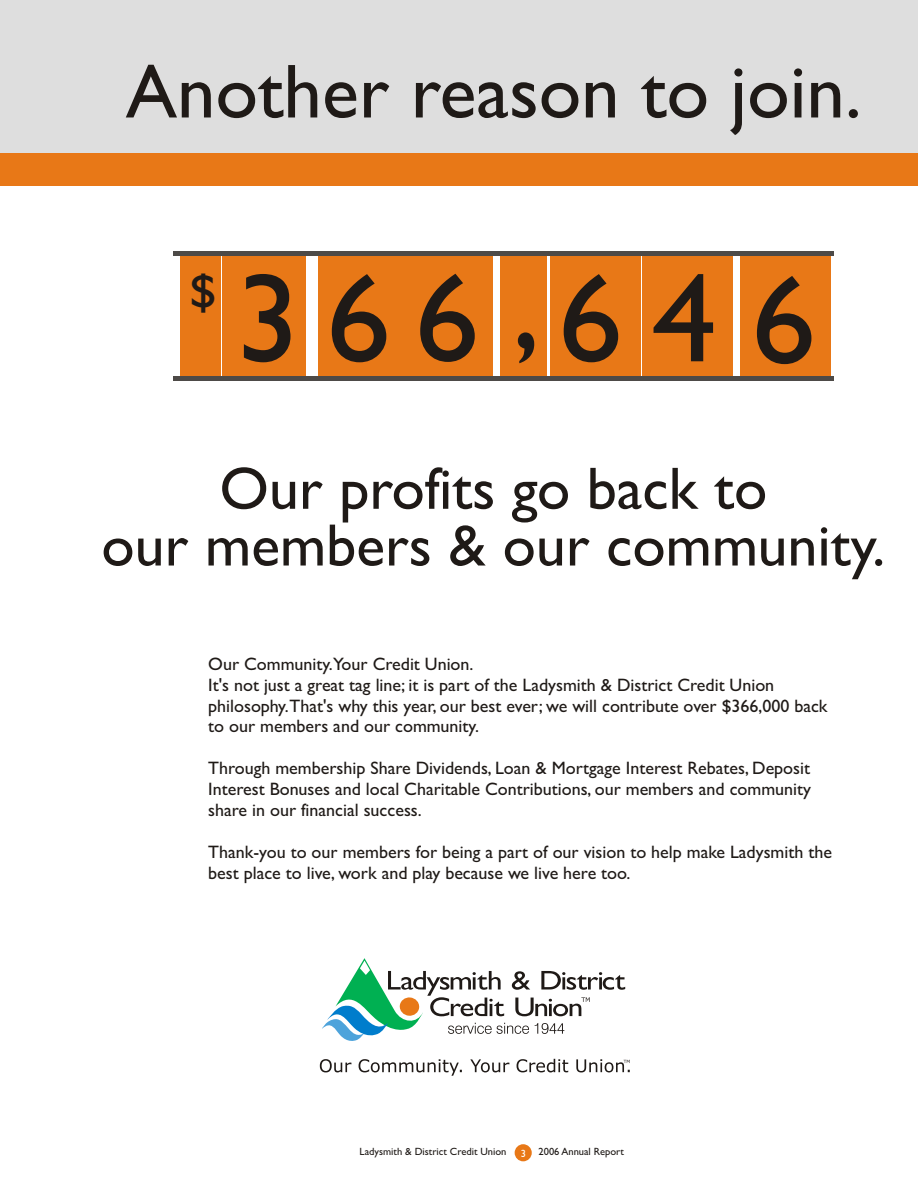
<style>
.page{position:relative;width:918px;height:1188px;background:#fff}
.page>*{position:absolute;margin:0;border:0;box-sizing:border-box;transform-origin:0 0}
.t1{font:126.15px "Gill Sans";letter-spacing:.215em;color:#1f1a17}
.t2{font:76.95px "Gill Sans";color:#1f1a17}
.t3{font:60px/56.7px "Gill Sans";color:#1f1a17;text-align:center}
.t4{font:48.45px "Gill Sans";color:#1f1a17}
.t5{font:18px/20.9px "Gill Sans";color:#1f1a17}
.t6{font:10.5px "Gill Sans";color:#1f1a17}
.t7{font:10.5px "Gill Sans";color:#fff}
.s1{font-size:124.8px}
</style>
<div class="page">
<div style="left:515px;top:1144px;width:17px;height:17px;background:#e87817;border-radius:50%"></div>
<div style="left:0;top:0;width:918px;height:178px;background:#dedede"></div>
<div style="left:0;top:154px;width:918px;height:32px;background:#e87817"></div>
<div style="left:318px;top:255px;width:83px;height:121px;background:#e87817"></div>
<div style="left:222px;top:255px;width:84px;height:121px;background:#e87817"></div>
<div style="left:403px;top:255px;width:90px;height:121px;background:#e87817"></div>
<div style="left:551px;top:255px;width:90px;height:121px;background:#e87817"></div>
<div style="left:642px;top:255px;width:91px;height:121px;background:#e87817"></div>
<div style="left:740px;top:255px;width:91px;height:121px;background:#e87817"></div>
<div style="left:500px;top:255px;width:47px;height:121px;background:#e87817"></div>
<div style="left:180px;top:255px;width:40px;height:121px;background:#e87817"></div>
<hr style="left:174px;top:251px;width:660px;height:4px;background:#4d4a47">
<hr style="left:174px;top:376px;width:660px;height:4px;background:#4d4a47">
<svg style="left:322px;top:958px;width:303px;height:83px"></svg>
<svg style="left:320px;top:1059px;width:310px;height:17px"></svg>
<h2 class="t2" style="left:126px;top:64px;width:737px">Another reason to join.</h2>
<h3 class="t4" style="left:189px;top:274px;width:28px">$</h3>
<h1 class="t1" style="left:236px;top:274px;width:582px">366<span class="s1">,</span>646</h1>
<h3 class="t3" style="left:101px;top:467px;width:785px">Our profits go back to<br>our members &amp; our community.</h3>
<p class="t5" style="left:208px;top:655px;width:621px">Our Community.Your Credit Union.<br>It's not just a great tag line; it is part of the Ladysmith &amp; District Credit Union philosophy.That's why this year, our best ever; we will contribute over $366,000 back to our members and our community.</p>
<p class="t5" style="left:208px;top:760px;width:604px;text-align:justify">Through membership Share Dividends, Loan &amp; Mortgage Interest Rebates, Deposit Interest Bonuses and local Charitable Contributions, our members and community share in our financial success.</p>
<p class="t5" style="left:208px;top:843px;width:625px">Thank-you to our members for being a part of our vision to help make Ladysmith the best place to live, work and play because we live here too.</p>
<p class="t6" style="left:360px;top:1147px;width:148px">Ladysmith &amp; District Credit Union</p>
<p class="t6" style="left:539px;top:1147px;width:87px">2006 Annual Report</p>
<p class="t7" style="left:521px;top:1149px;width:7px">3</p>
</div>
